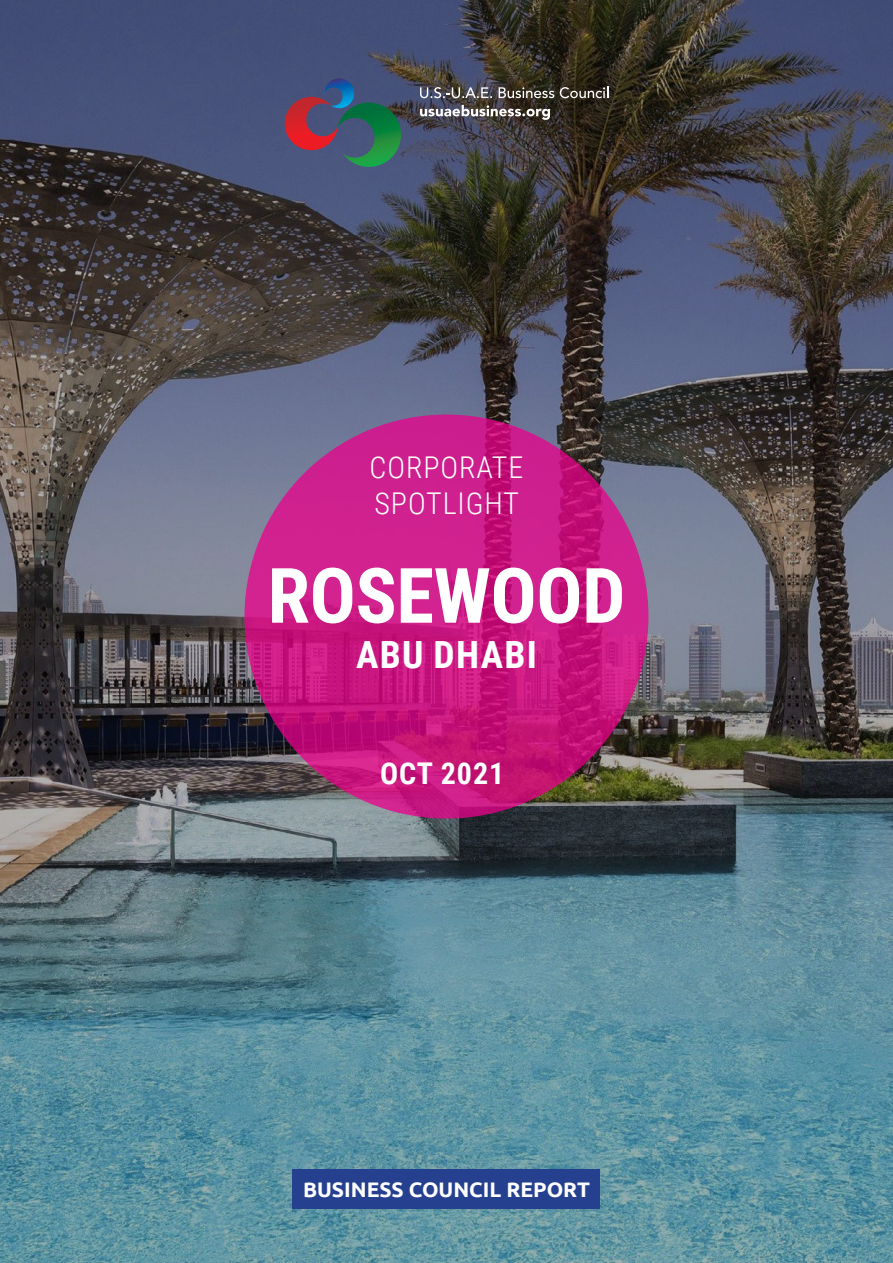
<style>
.page{position:relative;width:893px;height:1263px;background:#fff}
.page>*{position:absolute;margin:0;border:0;box-sizing:border-box;transform-origin:0 0}
.t1{font:700 76.5px "Roboto Condensed";letter-spacing:-.005em;color:#fff}
.t2{font:700 37.5px "Roboto Condensed";letter-spacing:.035em;color:#fff}
.t3{font:300 30px/36px "Roboto Condensed";letter-spacing:.03em;color:#fff}
.t4{font:700 30px "Roboto Condensed";letter-spacing:.03em;color:#fff}
.t5{font:700 21px "Ubuntu";color:#fff}
</style>
<div class="page">
<img style="left:0;top:0;width:893px;height:1263px">
<svg style="left:244px;top:414px;width:404px;height:404px;background:#c91983"></svg>
<div style="left:293px;top:1170px;width:307px;height:39px;background:#25408f"></div>
<svg style="left:281px;top:78px;width:123px;height:91px;background:#4d5767"></svg>
<svg style="left:420px;top:87px;width:72px;height:11px"></svg>
<svg style="left:499px;top:87px;width:55px;height:11px"></svg>
<svg style="left:560px;top:87px;width:48px;height:11px"></svg>
<svg style="left:420px;top:105px;width:130px;height:15px"></svg>
<p class="t3" style="left:370px;top:448px;width:155px">CORPORATE<br>SPOTLIGHT</p>
<p class="t1" style="left:268px;top:542px;width:359px">ROSEWOOD</p>
<p class="t2" style="left:356px;top:628px;width:182px">ABU DHABI</p>
<p class="t4" style="left:380px;top:752px;width:126px">OCT 2021</p>
<p class="t5" style="left:303px;top:1177px;width:288px">BUSINESS COUNCIL REPORT</p>
</div>
